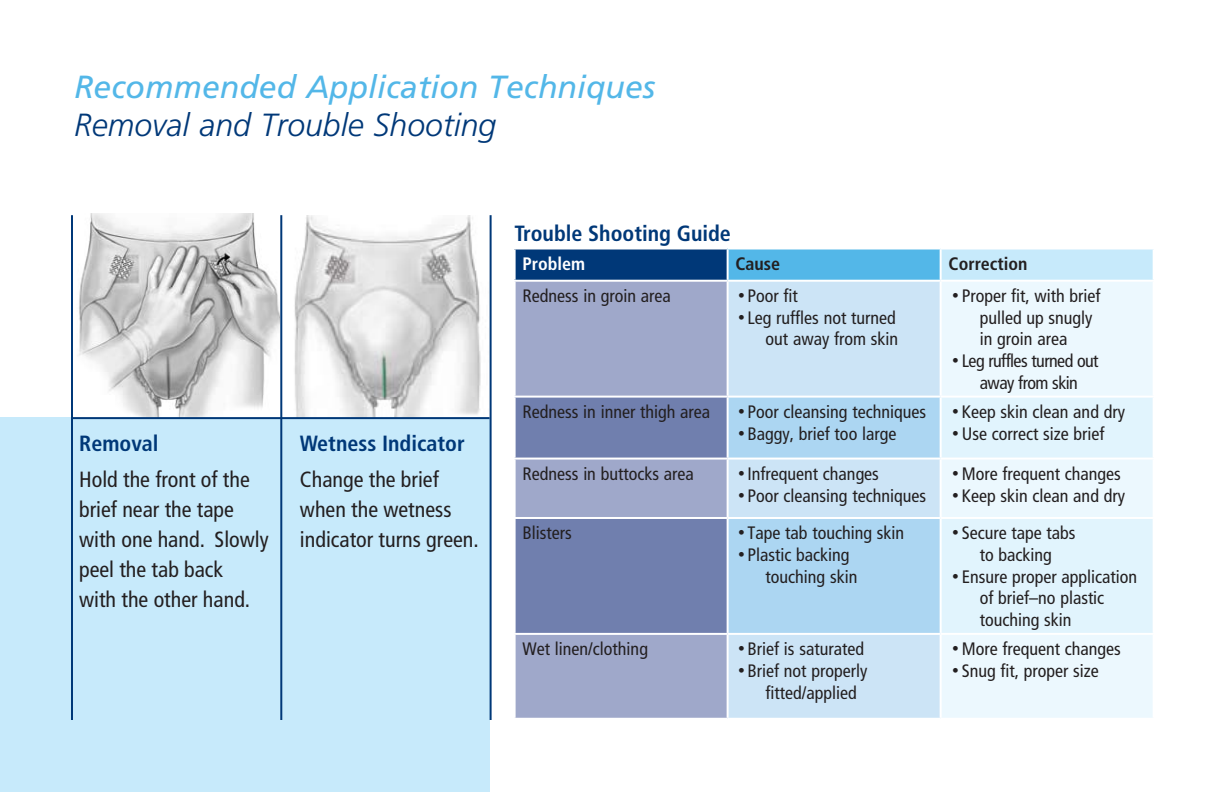
<style>
.page{position:relative;width:1224px;height:792px;background:#fff}
.page>*{position:absolute;margin:0;border:0;box-sizing:border-box;transform-origin:0 0}
.t1{font:italic 32px "Frutiger LT Std";color:#53b7e8}
.t2{font:italic 300 32px "Frutiger LT Std";color:#003878}
.t3{font:condensed 22px/30px "Frutiger LT Std";color:#231f20}
.t4{font:700 condensed 22px "Frutiger LT Std";color:#003878}
.t5{font:condensed 18px/21.6px "Frutiger LT Std";color:#231f20}
.t6{font:condensed 18px/21.6px "Frutiger LT Std";letter-spacing:-.03em;color:#231f20;text-align:center}
.t7{font:700 condensed 18px "Frutiger LT Std";color:#231f20}
.t8{font:700 condensed 18px "Frutiger LT Std";color:#fff}
.s1{font-size:13.6px}
</style>
<div class="page">
<div style="left:0;top:418px;width:490px;height:374px;background:#c7eafb"></div>
<img style="left:79px;top:213px;width:201px;height:204px">
<img style="left:294px;top:215px;width:196px;height:202px">
<hr style="left:71px;top:215px;width:2px;height:505px;background:#003878">
<hr style="left:280px;top:215px;width:2px;height:505px;background:#003878">
<hr style="left:490px;top:215px;width:2px;height:505px;background:#003878">
<hr style="left:72px;top:417px;width:418px;height:2px;background:#003878">
<div style="left:515px;top:248px;width:213px;height:33px;background:#003878"></div>
<div style="left:728px;top:248px;width:213px;height:33px;background:#53b7e8"></div>
<div style="left:941px;top:248px;width:213px;height:33px;background:#c7eafb"></div>
<div style="left:516px;top:282px;width:211px;height:436px;background:#9fa8ca"></div>
<div style="left:729px;top:282px;width:211px;height:436px;background:#cce4f6"></div>
<div style="left:942px;top:282px;width:211px;height:436px;background:#ecf8fe"></div>
<svg style="left:516px;top:398px;width:211px;height:235px;fill:#707fae"></svg>
<svg style="left:729px;top:398px;width:211px;height:235px;fill:#acd6f2"></svg>
<svg style="left:942px;top:398px;width:211px;height:235px;fill:#e1f4fd"></svg>
<hr style="left:514px;top:248px;width:214px;height:2px;background:#fff">
<hr style="left:514px;top:249px;width:2px;height:31px;background:#fff">
<hr style="left:728px;top:248px;width:213px;height:2px;background:#fff">
<hr style="left:727px;top:249px;width:2px;height:31px;background:#fff">
<hr style="left:941px;top:248px;width:214px;height:2px;background:#fff">
<hr style="left:940px;top:249px;width:2px;height:31px;background:#fff">
<hr style="left:1153px;top:249px;width:2px;height:31px;background:#fff">
<hr style="left:514px;top:280px;width:214px;height:2px;background:#fff">
<hr style="left:728px;top:280px;width:213px;height:2px;background:#fff">
<hr style="left:941px;top:280px;width:214px;height:2px;background:#fff">
<hr style="left:514px;top:396px;width:214px;height:2px;background:#fff">
<hr style="left:728px;top:396px;width:213px;height:2px;background:#fff">
<hr style="left:941px;top:396px;width:214px;height:2px;background:#fff">
<hr style="left:514px;top:458px;width:214px;height:2px;background:#fff">
<hr style="left:728px;top:458px;width:213px;height:2px;background:#fff">
<hr style="left:941px;top:458px;width:214px;height:2px;background:#fff">
<hr style="left:514px;top:517px;width:214px;height:2px;background:#fff">
<hr style="left:728px;top:517px;width:213px;height:2px;background:#fff">
<hr style="left:941px;top:517px;width:214px;height:2px;background:#fff">
<hr style="left:514px;top:633px;width:214px;height:2px;background:#fff">
<hr style="left:728px;top:633px;width:213px;height:2px;background:#fff">
<hr style="left:941px;top:633px;width:214px;height:2px;background:#fff">
<h1 class="t1" style="left:74px;top:68px;width:583px">Recommended Application Techniques</h1>
<h1 class="t2" style="left:74px;top:107px;width:424px">Removal and Trouble Shooting</h1>
<p class="t4" style="left:79px;top:430px;width:81px">Removal</p>
<p class="t3" style="left:79px;top:464px;width:191px">Hold the front of the brief near the tape with one hand. Slowly peel the tab back<br>with the other hand.</p>
<p class="t4" style="left:300px;top:430px;width:166px">Wetness Indicator</p>
<p class="t3" style="left:300px;top:464px;width:180px">Change the brief when the wetness indicator turns green.</p>
<p class="t4" style="left:515px;top:220px;width:218px">Trouble Shooting Guide</p>
<p class="t8" style="left:523px;top:253px;width:64px">Problem</p>
<p class="t7" style="left:736px;top:253px;width:46px">Cause</p>
<p class="t7" style="left:949px;top:253px;width:80px">Correction</p>
<p class="t5" style="left:523px;top:285px;width:150px">Redness in groin area</p>
<p class="t5" style="left:738px;top:285px;width:61px"><span class="s1">•</span> Poor fit</p>
<p class="t5" style="left:738px;top:307px;width:162px;text-align:right"><span class="s1">•</span> Leg ruffles not turned out away from skin</p>
<p class="t5" style="left:980px;top:285px;width:122px;text-indent:-28px"><span class="s1">•</span> Proper fit, with brief pulled up snugly in groin area</p>
<p class="t6" style="left:952px;top:350px;width:148px"><span class="s1">•</span> Leg ruffles turned out away from skin</p>
<p class="t5" style="left:523px;top:401px;width:189px">Redness in inner thigh area</p>
<p class="t5" style="left:738px;top:401px;width:190px"><span class="s1">•</span> Poor cleansing techniques</p>
<p class="t5" style="left:738px;top:423px;width:160px"><span class="s1">•</span> Baggy, brief too large</p>
<p class="t5" style="left:523px;top:463px;width:173px">Redness in buttocks area</p>
<p class="t5" style="left:738px;top:463px;width:142px"><span class="s1">•</span> Infrequent changes</p>
<p class="t5" style="left:738px;top:485px;width:190px"><span class="s1">•</span> Poor cleansing techniques</p>
<p class="t5" style="left:523px;top:523px;width:51px">Blisters</p>
<p class="t5" style="left:738px;top:523px;width:168px"><span class="s1">•</span> Tape tab touching skin</p>
<p class="t5" style="left:766px;top:544px;width:93px;text-indent:-28px"><span class="s1">•</span> Plastic backing touching skin</p>
<p class="t5" style="left:523px;top:638px;width:127px">Wet linen/clothing</p>
<p class="t5" style="left:738px;top:638px;width:127px"><span class="s1">•</span> Brief is saturated</p>
<p class="t5" style="left:766px;top:660px;width:103px;text-indent:-28px"><span class="s1">•</span> Brief not properly fitted/applied</p>
<p class="t5" style="left:952px;top:401px;width:174px"><span class="s1">•</span> Keep skin clean and dry</p>
<p class="t5" style="left:952px;top:423px;width:154px"><span class="s1">•</span> Use correct size brief</p>
<p class="t5" style="left:952px;top:463px;width:170px"><span class="s1">•</span> More frequent changes</p>
<p class="t5" style="left:952px;top:485px;width:174px"><span class="s1">•</span> Keep skin clean and dry</p>
<p class="t5" style="left:952px;top:523px;width:125px;text-align:center"><span class="s1">•</span> Secure tape tabs to backing</p>
<p class="t5" style="left:980px;top:566px;width:159px;text-indent:-28px"><span class="s1">•</span> Ensure proper application of brief–no plastic touching skin</p>
<p class="t5" style="left:952px;top:638px;width:170px"><span class="s1">•</span> More frequent changes</p>
<p class="t5" style="left:952px;top:660px;width:148px"><span class="s1">•</span> Snug fit, proper size</p>
</div>
